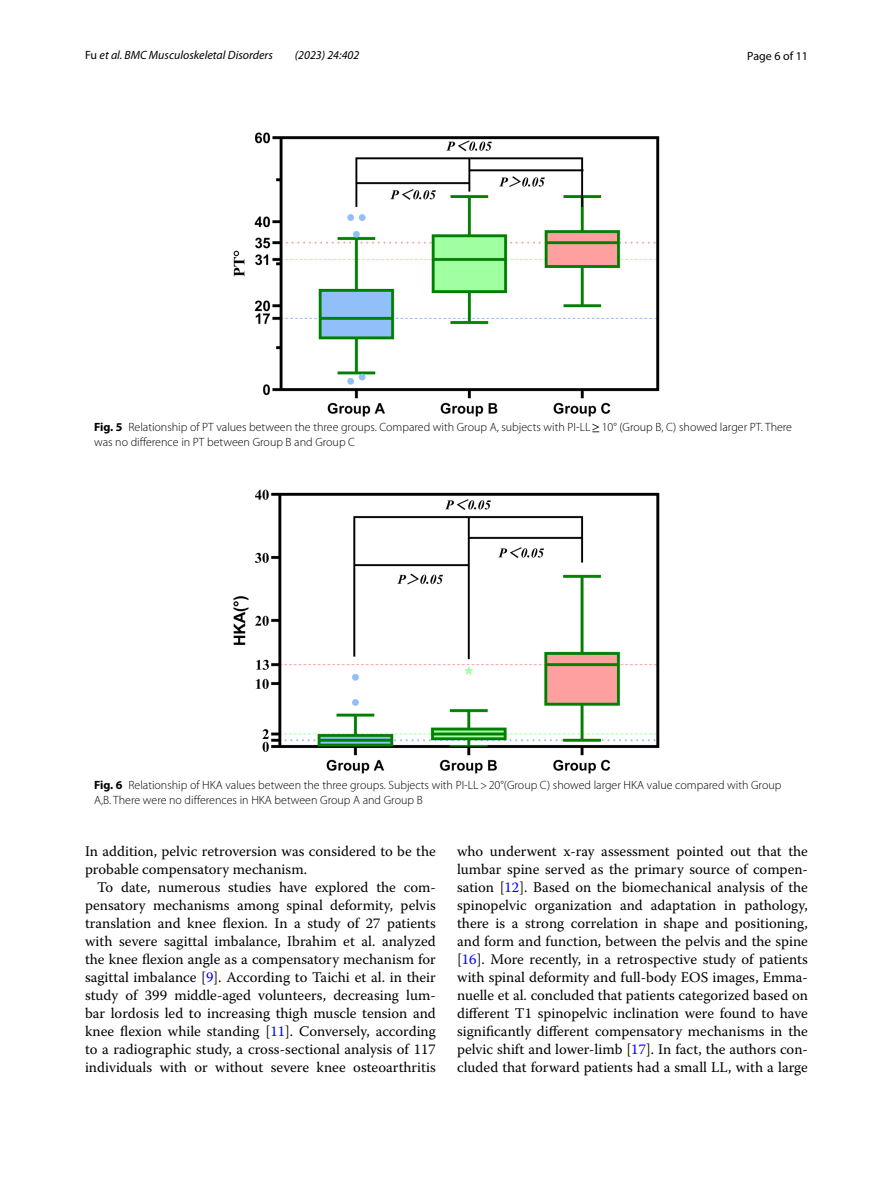
<style>
.page{position:relative;width:893px;height:1187px;background:#fff}
.page>*{position:absolute;margin:0;border:0;box-sizing:border-box;transform-origin:0 0}
.t1{font:14.7px/18px "Warnock Pro";color:#000;text-align:justify}
.t2{font:300 12px/15px "Myriad Pro";color:#000}
.t3{font:italic 12px "Myriad Pro";color:#000}
.t4{font:12px "Myriad Pro";color:#000}
.s1{font-style:normal}
.s2{font-weight:700}
.s3{font-family:"STIX";font-weight:400}
.s4{color:#00f}
</style>
<div class="page">
<img style="left:234px;top:133px;width:425px;height:283px">
<img style="left:234px;top:489px;width:425px;height:284px">
<p class="t3" style="left:85px;top:48px;width:189px"><span class="s1">Fu</span> et al. BMC Musculoskeletal Disorders</p>
<p class="t3" style="left:295px;top:48px;width:66px">(2023) 24:402</p>
<p class="t4" style="left:747px;top:48px;width:62px">Page 6 of 11</p>
<p class="t2" style="left:94px;top:420px;width:700px"><span class="s2">Fig. 5</span> Relationship of PT values between the three groups. Compared with Group A, subjects with PI-LL<span class="s3">≥</span>10° (Group B, C) showed larger PT. There was no difference in PT between Group B and Group C</p>
<p class="t2" style="left:94px;top:777px;width:689px"><span class="s2">Fig. 6</span> Relationship of HKA values between the three groups. Subjects with PI-LL&gt;20°(Group C) showed larger HKA value compared with Group<br>A,B. There were no differences in HKA between Group A and Group B</p>
<p class="t1" style="left:85px;top:841px;width:352px">In addition, pelvic retroversion was considered to be the probable compensatory mechanism.</p>
<p class="t1" style="left:85px;top:877px;width:352px;text-indent:12px">To date, numerous studies have explored the com&shy;pensatory mechanisms among spinal deformity, pelvis translation and knee flexion. In a study of 27 patients with severe sagittal imbalance, Ibrahim et al. analyzed the knee flexion angle as a compensatory mechanism for sagittal imbalance [<span class="s4">9</span>]. According to Taichi et al. in their study of 399 middle-aged volunteers, decreasing lum&shy;bar lordosis led to increasing thigh muscle tension and knee flexion while standing [<span class="s4">11</span>]. Conversely, according to a radiographic study, a cross-sectional analysis of 117 individuals with or without severe knee osteoarthritis</p>
<p class="t1" style="left:457px;top:841px;width:352px">who underwent x-ray assessment pointed out that the lumbar spine served as the primary source of compen&shy;sation [<span class="s4">12</span>]. Based on the biomechanical analysis of the spinopelvic organization and adaptation in pathology, there is a strong correlation in shape and positioning, and form and function, between the pelvis and the spine [<span class="s4">16</span>]. More recently, in a retrospective study of patients with spinal deformity and full-body EOS images, Emma&shy;nuelle et al. concluded that patients categorized based on different T1 spinopelvic inclination were found to have significantly different compensatory mechanisms in the pelvic shift and lower-limb [<span class="s4">17</span>]. In fact, the authors con&shy;cluded that forward patients had a small LL, with a large</p>
</div>
